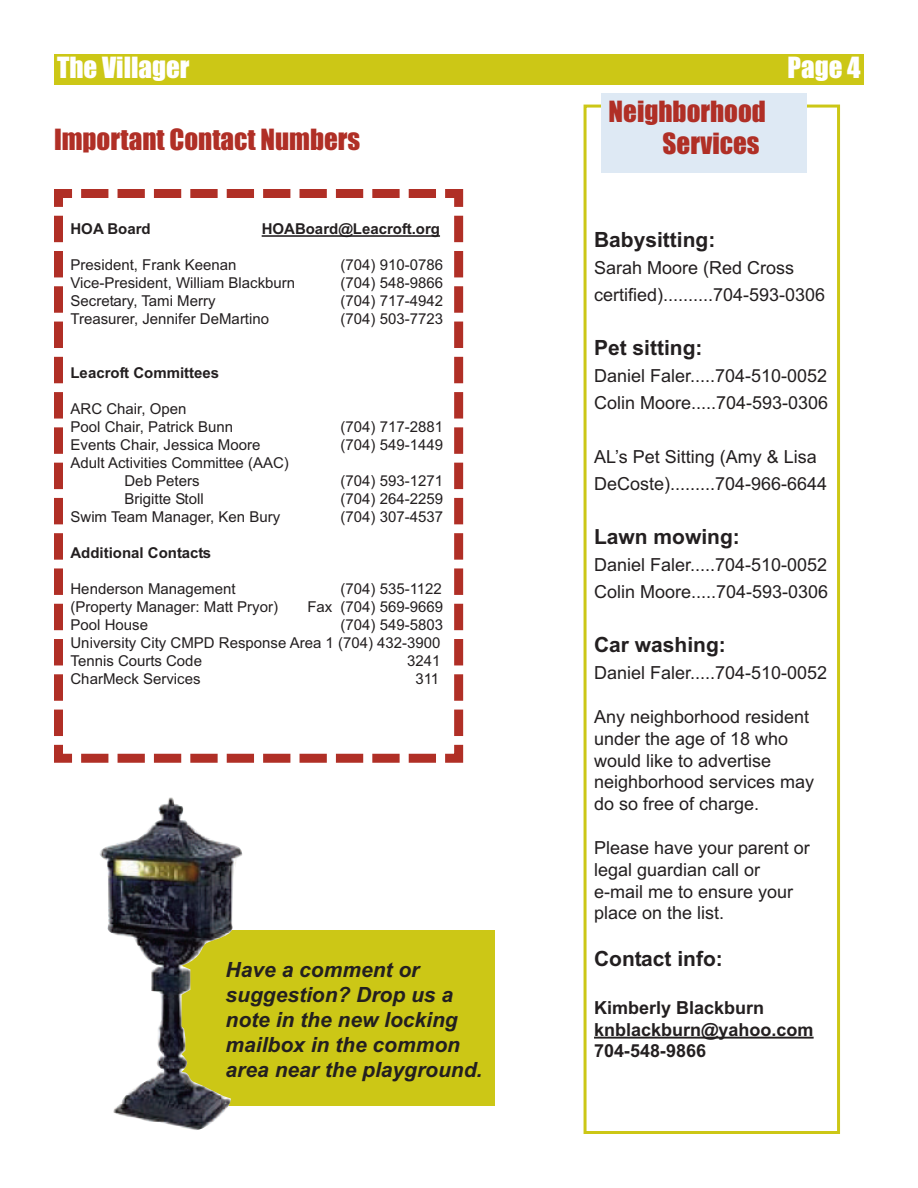
<style>
.page{position:relative;width:918px;height:1188px;background:#fff}
.page>*{position:absolute;margin:0;border:0;box-sizing:border-box;transform-origin:0 0}
.t1{font:27px/32.4px "Impact";color:#b02f26;text-align:right}
.t2{font:27px "Impact";color:#fff}
.t3{font:italic 700 21px/25.2px "Arial";color:#231f20}
.t4{font:700 21px "Arial";color:#231f20}
.t5{font:18px/21.6px "Arial";color:#231f20}
.t6{font:700 18px/21.6px "Arial";color:#231f20}
.t7{font:15px/18px "Arial";color:#231f20}
.t8{font:700 15px "Arial";color:#231f20}
</style>
<div class="page">
<div style="left:54px;top:54px;width:810px;height:31px;background:#ccc716"></div>
<svg style="left:54px;top:189px;width:410px;height:574px"></svg>
<hr style="left:262px;top:235px;width:178px;height:2px;background:#231f20">
<div style="left:167px;top:930px;width:328px;height:175px;background:#ccc716"></div>
<img style="left:99px;top:797px;width:143px;height:333px">
<div style="left:584px;top:105px;width:256px;height:1029px;border:3px solid #ccc716"></div>
<hr style="left:594px;top:1037px;width:220px;height:2px;background:#231f20">
<div style="left:601px;top:93px;width:205px;height:79px;background:#dee9f4"></div>
<h1 class="t2" style="left:57px;top:53px;width:134px">The Villager</h1>
<h1 class="t2" style="left:788px;top:53px;width:75px">Page 4</h1>
<h1 class="t1" style="left:54px;top:124px;width:308px">Important Contact Numbers</h1>
<p class="t8" style="left:70px;top:220px;width:82px">HOA Board</p>
<p class="t8" style="left:262px;top:220px;width:180px">HOABoard@Leacroft.org</p>
<p class="t7" style="left:70px;top:256px;width:167px">President, Frank Keenan</p>
<p class="t7" style="left:340px;top:256px;width:104px">(704) 910-0786</p>
<p class="t7" style="left:70px;top:274px;width:226px">Vice-President, William Blackburn</p>
<p class="t7" style="left:340px;top:274px;width:104px">(704) 548-9866</p>
<p class="t7" style="left:70px;top:292px;width:147px">Secretary, Tami Merry</p>
<p class="t7" style="left:340px;top:292px;width:104px">(704) 717-4942</p>
<p class="t7" style="left:70px;top:310px;width:200px">Treasurer, Jennifer DeMartino</p>
<p class="t7" style="left:340px;top:310px;width:104px">(704) 503-7723</p>
<p class="t8" style="left:70px;top:364px;width:150px">Leacroft Committees</p>
<p class="t7" style="left:70px;top:400px;width:164px">ARC Chair, Open<br>Pool Chair, Patrick Bunn</p>
<p class="t7" style="left:340px;top:418px;width:104px">(704) 717-2881</p>
<p class="t7" style="left:70px;top:436px;width:191px">Events Chair, Jessica Moore</p>
<p class="t7" style="left:340px;top:436px;width:104px">(704) 549-1449</p>
<p class="t7" style="left:124px;top:454px;width:166px;text-indent:-54px">Adult Activities Committee (AAC)<br>Deb Peters</p>
<p class="t7" style="left:340px;top:472px;width:104px">(704) 593-1271</p>
<p class="t7" style="left:124px;top:490px;width:81px">Brigitte Stoll</p>
<p class="t7" style="left:340px;top:490px;width:104px">(704) 264-2259</p>
<p class="t7" style="left:70px;top:508px;width:211px">Swim Team Manager, Ken Bury</p>
<p class="t7" style="left:340px;top:508px;width:104px">(704) 307-4537</p>
<p class="t8" style="left:70px;top:544px;width:142px">Additional Contacts</p>
<p class="t7" style="left:70px;top:580px;width:167px">Henderson Management</p>
<p class="t7" style="left:340px;top:580px;width:103px">(704) 535-1122</p>
<p class="t7" style="left:70px;top:598px;width:209px">(Property Manager: Matt Pryor)</p>
<p class="t7" style="left:307px;top:598px;width:137px">Fax (704) 569-9669</p>
<p class="t7" style="left:70px;top:616px;width:79px">Pool House</p>
<p class="t7" style="left:70px;top:616px;width:374px;text-indent:270px">(704) 549-5803<br>University City CMPD Response Area 1 (704) 432-3900<br>Tennis Courts Code</p>
<p class="t7" style="left:407px;top:652px;width:35px">3241</p>
<p class="t7" style="left:71px;top:670px;width:132px">CharMeck Services</p>
<p class="t7" style="left:415px;top:670px;width:25px">311</p>
<h2 class="t3" style="left:226px;top:957px;width:258px">Have a comment or suggestion? Drop us a note in the new locking mailbox in the common area near the playground.</h2>
<h1 class="t1" style="left:609px;top:96px;width:159px">Neighborhood<br>Services</h1>
<h2 class="t4" style="left:594px;top:227px;width:123px">Babysitting:</h2>
<p class="t5" style="left:594px;top:254px;width:233px;line-height:27px">Sarah Moore (Red Cross certified)..........704-593-0306</p>
<h2 class="t4" style="left:594px;top:335px;width:110px">Pet sitting:</h2>
<p class="t5" style="left:594px;top:362px;width:236px;line-height:27px">Daniel Faler.....704-510-0052<br>Colin Moore.....704-593-0306</p>
<p class="t5" style="left:594px;top:443px;width:235px;line-height:27px">AL’s Pet Sitting (Amy &amp; Lisa<br>DeCoste).........704-966-6644</p>
<h2 class="t4" style="left:594px;top:524px;width:147px">Lawn mowing:</h2>
<p class="t5" style="left:594px;top:551px;width:236px;line-height:27px">Daniel Faler.....704-510-0052<br>Colin Moore.....704-593-0306</p>
<h2 class="t4" style="left:594px;top:632px;width:133px">Car washing:</h2>
<p class="t5" style="left:594px;top:662px;width:235px">Daniel Faler.....704-510-0052</p>
<p class="t5" style="left:594px;top:706px;width:222px">Any neighborhood resident under the age of 18 who would like to advertise neighborhood services may do so free of charge.</p>
<p class="t5" style="left:594px;top:837px;width:217px">Please have your parent or legal guardian call or e-mail me to ensure your place on the list.</p>
<h2 class="t4" style="left:594px;top:946px;width:130px">Contact info:</h2>
<p class="t6" style="left:594px;top:997px;width:221px">Kimberly Blackburn knblackburn@yahoo.com<br>704-548-9866</p>
</div>
